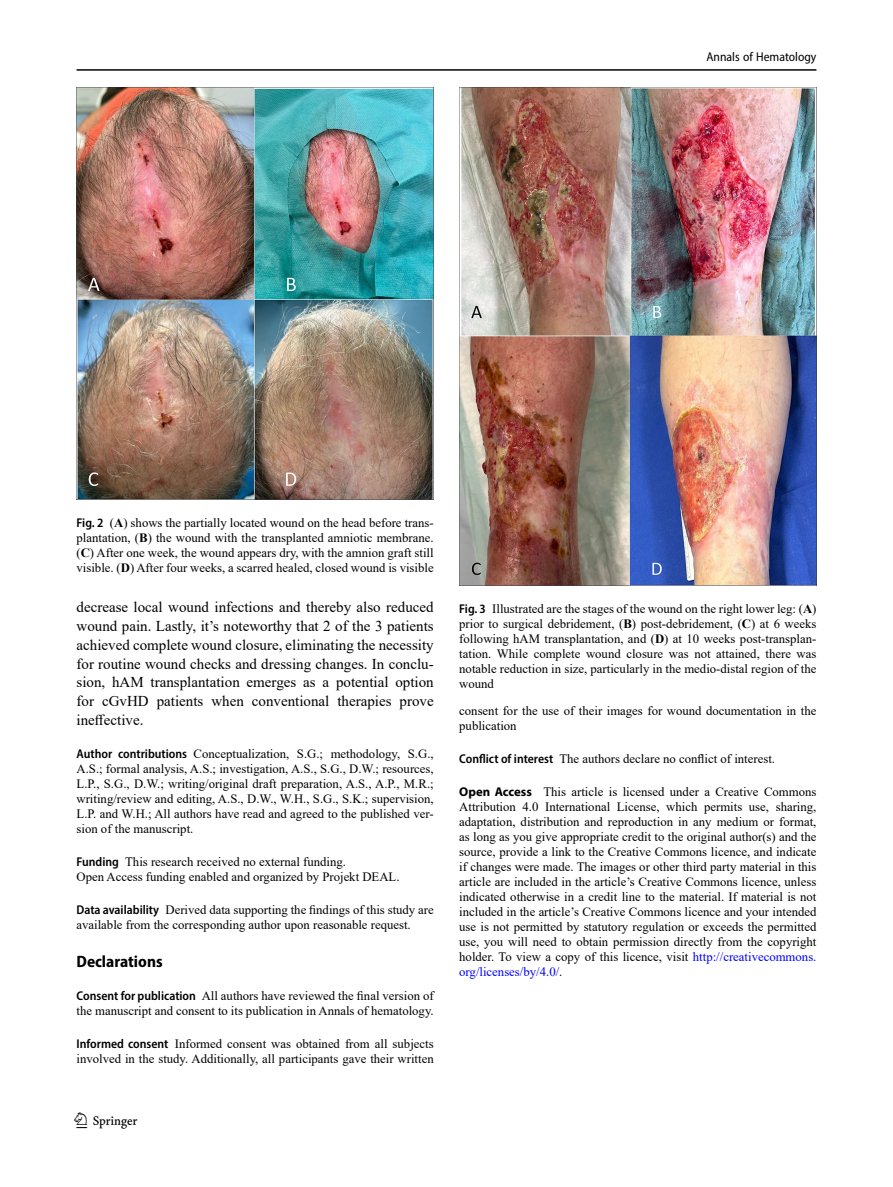
<style>
.page{position:relative;width:893px;height:1187px;background:#fff}
.page>*{position:absolute;margin:0;border:0;box-sizing:border-box;transform-origin:0 0}
.t1{font:22.5px "Springnew";color:#000}
.Ethics_Declarations{font:700 semi-condensed 16.5px "Myriad Pro";color:#000}
.Body_Text_Indent{font:15px/18.8px "Times New Roman";color:#000;text-align:justify}
.Open_Access{font:12.75px/15px "Times New Roman";color:#000;text-align:justify}
.Figure_Caption{font:12.75px/15px "Times New Roman";color:#000;text-align:justify}
.Ethics_Declarations-2{font:12.75px/15px "Times New Roman";color:#000}
.Author_Contribution{font:12.75px/15px "Times New Roman";color:#000;text-align:justify}
.Data_Availability{font:12.75px/15px "Times New Roman";color:#000}
.Funding_MultiPara{font:12.75px "Times New Roman";color:#000}
.Funding{font:12.75px "Times New Roman";color:#000}
.t2{font:semi-condensed 12.75px "Myriad Pro";color:#000}
.s1{font-family:"Myriad Pro";font-weight:600;font-stretch:semi-condensed}
.s2{font-weight:700}
.s3{font-family:"Myriad Pro";font-weight:700}
.s4{color:#00f}
</style>
<div class="page">
<hr style="left:77px;top:69px;width:739px;height:2px;background:#000">
<img style="left:459px;top:87px;width:357px;height:498px">
<img style="left:77px;top:87px;width:357px;height:412px">
<p class="t2" style="left:706px;top:49px;width:111px">Annals of Hematology</p>
<p class="Figure_Caption" style="left:77px;top:514px;width:359px"><span class="s1">Fig. 2</span> (<span class="s2">A</span>) shows the partially located wound on the head before trans&shy;plantation, (<span class="s2">B</span>) the wound with the transplanted amniotic membrane. (<span class="s2">C</span>) After one week, the wound appears dry, with the amnion graft still visible. (<span class="s2">D</span>) After four weeks, a scarred healed, closed wound is visible</p>
<p class="Body_Text_Indent" style="left:77px;top:597px;width:359px">decrease local wound infections and thereby also reduced wound pain. Lastly, it’s noteworthy that 2 of the 3 patients achieved complete wound closure, eliminating the necessity for routine wound checks and dressing changes. In conclu&shy;sion, hAM transplantation emerges as a potential option for cGvHD patients when conventional therapies prove ineffective.</p>
<p class="Author_Contribution" style="left:77px;top:745px;width:359px"><span class="s1">Author contributions</span> Conceptualization, S.G.; methodology, S.G., A.S.; formal analysis, A.S.; investigation, A.S., S.G., D.W.; resources, L.P., S.G., D.W.; writing/original draft preparation, A.S., A.P., M.R.; writing/review and editing, A.S., D.W., W.H., S.G., S.K.; supervision, L.P. and W.H.; All authors have read and agreed to the published ver&shy;sion of the manuscript.</p>
<p class="Funding" style="left:77px;top:852px;width:271px"><span class="s1">Funding</span> This research received no external funding.</p>
<p class="Funding_MultiPara" style="left:77px;top:867px;width:325px">Open Access funding enabled and organized by Projekt DEAL.</p>
<p class="Data_Availability" style="left:77px;top:901px;width:359px"><span class="s1">Data availability</span> Derived data supporting the findings of this study are available from the corresponding author upon reasonable request.</p>
<p class="Ethics_Declarations" style="left:77px;top:950px;width:88px">Declarations</p>
<p class="Ethics_Declarations-2" style="left:77px;top:987px;width:359px"><span class="s1">Consent for publication</span> All authors have reviewed the final version of the manuscript and consent to its publication in Annals of hematology.</p>
<p class="Ethics_Declarations-2" style="left:77px;top:1035px;width:359px"><span class="s1">Informed consent</span> Informed consent was obtained from all subjects involved in the study. Additionally, all participants gave their written</p>
<h1 class="t1" style="left:77px;top:1107px;width:63px">1 3</h1>
<p class="Figure_Caption" style="left:459px;top:600px;width:359px"><span class="s1">Fig. 3</span> Illustrated are the stages of the wound on the right lower leg: (<span class="s2">A</span>) prior to surgical debridement, (<span class="s2">B</span>) post-debridement, (<span class="s2">C</span>) at 6 weeks following hAM transplantation, and (<span class="s2">D</span>) at 10 weeks post-transplan&shy;tation. While complete wound closure was not attained, there was notable reduction in size, particularly in the medio-distal region of the wound</p>
<p class="Ethics_Declarations-2" style="left:459px;top:702px;width:359px">consent for the use of their images for wound documentation in the publication</p>
<p class="Ethics_Declarations-2" style="left:459px;top:750px;width:317px"><span class="s1">Conflict of interest</span> The authors declare no conflict of interest.</p>
<p class="Open_Access" style="left:459px;top:783px;width:359px"><span class="s3">Open Access</span> This article is licensed under a Creative Commons Attribution 4.0 International License, which permits use, sharing, adaptation, distribution and reproduction in any medium or format, as long as you give appropriate credit to the original author(s) and the source, provide a link to the Creative Commons licence, and indicate if changes were made. The images or other third party material in this article are included in the article’s Creative Commons licence, unless indicated otherwise in a credit line to the material. If material is not included in the article’s Creative Commons licence and your intended use is not permitted by statutory regulation or exceeds the permitted use, you will need to obtain permission directly from the copyright holder. To view a copy of this licence, visit <span class="s4">http://creativecommons. org/licenses/by/4.0/</span>.</p>
</div>
